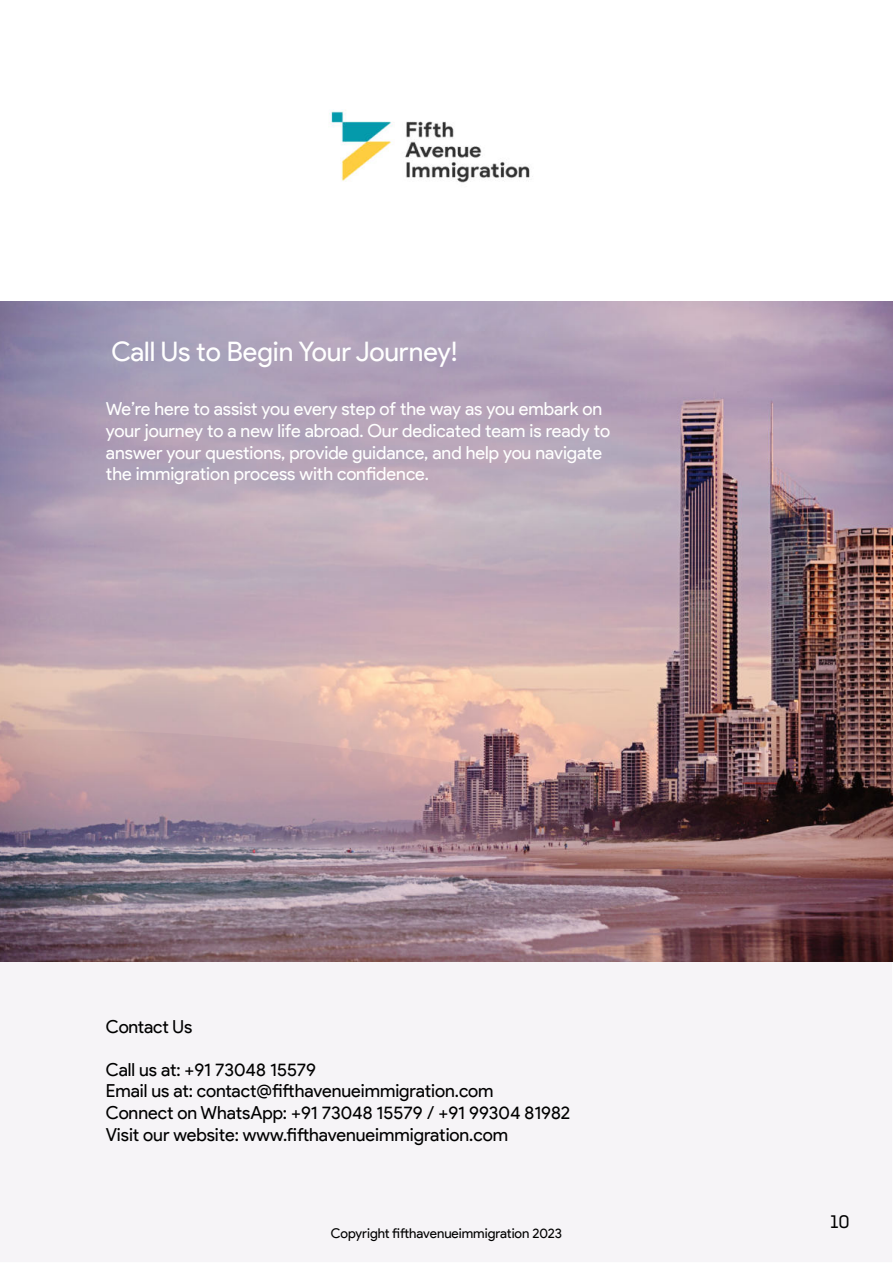
<style>
.page{position:relative;width:893px;height:1263px;background:#fff}
.page>*{position:absolute;margin:0;border:0;box-sizing:border-box;transform-origin:0 0}
.t1{font:27px "Product Sans";color:#fff}
.t2{font:18px/21.6px "Product Sans";letter-spacing:-.005em;color:#fff}
.t3{font:18px/21.6px "Product Sans";letter-spacing:-.005em;color:#000}
.t4{font:18px "Neusa Next Pro";color:#000}
.t5{font:13.5px "Product Sans";letter-spacing:-.005em;color:#000}
</style>
<div class="page">
<img style="left:0;top:301px;width:893px;height:661px">
<img style="left:0;top:719px;width:892px;height:543px">
<img style="left:329px;top:111px;width:201px;height:72px">
<h1 class="t1" style="left:111px;top:337px;width:347px">Call Us to Begin Your Journey!</h1>
<p class="t2" style="left:106px;top:399px;width:506px">We’re here to assist you every step of the way as you embark on your journey to a new life abroad. Our dedicated team is ready to answer your questions, provide guidance, and help you navigate the immigration process with confidence.</p>
<p class="t3" style="left:106px;top:1017px;width:88px">Contact Us</p>
<p class="t3" style="left:106px;top:1059px;width:466px">Call us at: +91 73048 15579<br>Email us at: contact@fifthavenueimmigration.com<br>Connect on WhatsApp: +91 73048 15579 / +91 99304 81982<br>Visit our website: www.fifthavenueimmigration.com</p>
<p class="t5" style="left:331px;top:1226px;width:233px">Copyright fifthavenueimmigration 2023</p>
<p class="t4" style="left:830px;top:1214px;width:21px">10</p>
</div>
